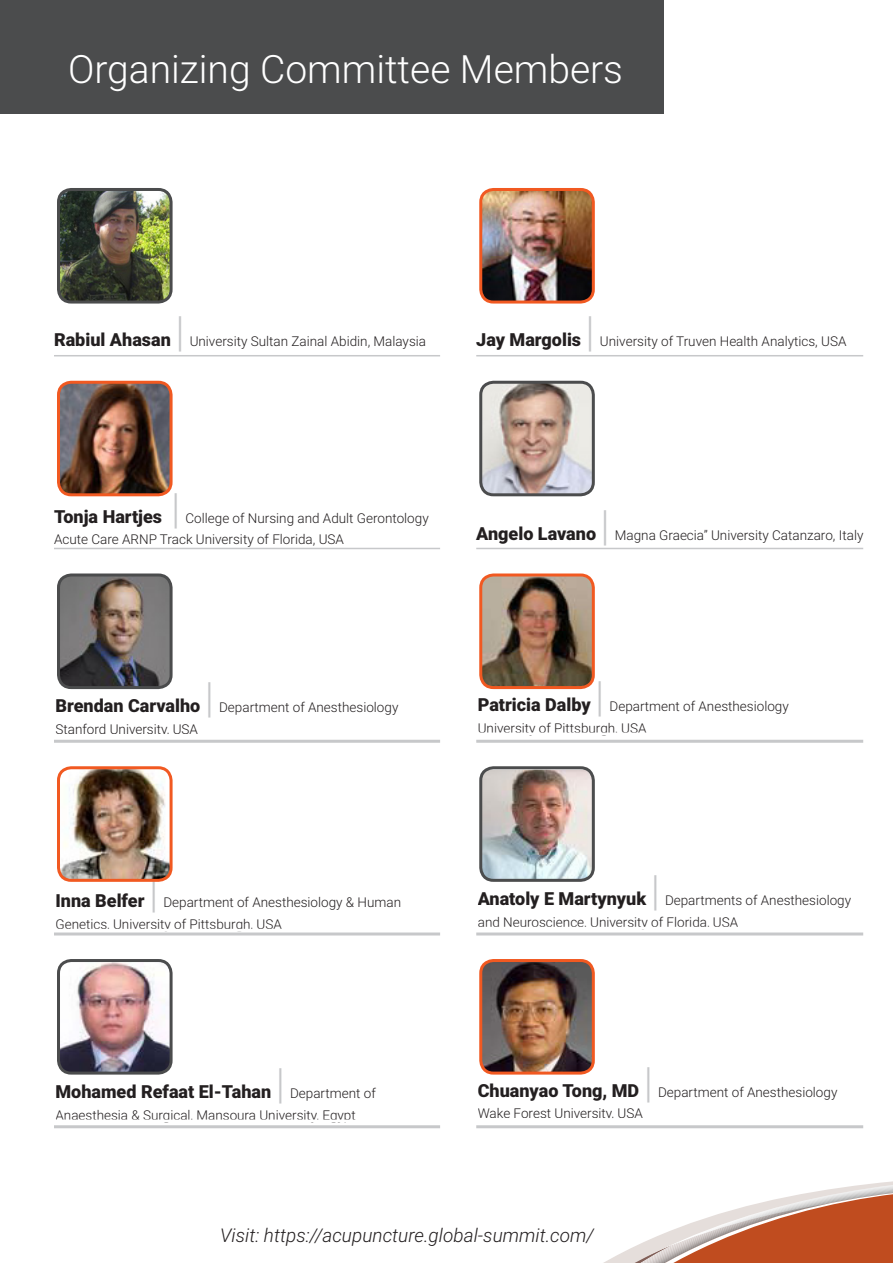
<style>
.page{position:relative;width:893px;height:1263px;background:#fff}
.page>*{position:absolute;margin:0;border:0;box-sizing:border-box;transform-origin:0 0}
.t1{font:300 41.85px "Roboto";color:#c7c8ca}
.t2{font:300 39px "Roboto";color:#fff}
.t3{font:italic 300 18.9px "Roboto";color:#231f20}
.t4{font:900 18px "Roboto";color:#231f20}
.t5{font:300 13.5px/21.6px "Roboto";color:#231f20}
</style>
<div class="page">
<div style="left:0;top:0;width:663px;height:114px;background:#4b4c4d"></div>
<img style="left:58px;top:192px;width:111px;height:108px">
<div style="left:57px;top:188px;width:116px;height:116px;border:3px solid #4b4c4d;border-radius:13px"></div>
<hr style="left:54px;top:355px;width:386px;height:1px;background:#c7c8ca">
<img style="left:483px;top:192px;width:108px;height:108px">
<div style="left:479px;top:188px;width:116px;height:116px;border:3px solid #f15921;border-radius:13px"></div>
<hr style="left:476px;top:355px;width:387px;height:1px;background:#c7c8ca">
<img style="left:58px;top:382px;width:111px;height:113px">
<div style="left:57px;top:381px;width:116px;height:115px;border:3px solid #f15921;border-radius:13px"></div>
<hr style="left:54px;top:548px;width:386px;height:1px;background:#c7c8ca">
<img style="left:483px;top:382px;width:108px;height:113px">
<div style="left:479px;top:381px;width:116px;height:115px;border:3px solid #4b4c4d;border-radius:13px"></div>
<hr style="left:476px;top:548px;width:387px;height:1px;background:#c7c8ca">
<img style="left:61px;top:577px;width:108px;height:108px">
<div style="left:57px;top:573px;width:116px;height:116px;border:3px solid #4b4c4d;border-radius:13px"></div>
<hr style="left:54px;top:740px;width:386px;height:3px;background:#c7c8ca">
<img style="left:483px;top:577px;width:108px;height:108px">
<div style="left:479px;top:573px;width:116px;height:116px;border:3px solid #f15921;border-radius:13px"></div>
<hr style="left:476px;top:740px;width:387px;height:3px;background:#c7c8ca">
<img style="left:61px;top:770px;width:108px;height:108px">
<div style="left:57px;top:766px;width:116px;height:116px;border:3px solid #f15921;border-radius:13px"></div>
<hr style="left:54px;top:932px;width:386px;height:3px;background:#c7c8ca">
<img style="left:483px;top:770px;width:108px;height:108px">
<div style="left:479px;top:766px;width:116px;height:116px;border:3px solid #4b4c4d;border-radius:13px"></div>
<hr style="left:476px;top:932px;width:387px;height:3px;background:#c7c8ca">
<img style="left:58px;top:963px;width:111px;height:110px">
<div style="left:57px;top:959px;width:116px;height:115px;border:3px solid #4b4c4d;border-radius:13px"></div>
<hr style="left:54px;top:1125px;width:386px;height:3px;background:#c7c8ca">
<svg style="left:486px;top:1067px;width:108px;height:8px"></svg>
<img style="left:483px;top:963px;width:110px;height:110px">
<div style="left:479px;top:959px;width:116px;height:115px;border:3px solid #f15921;border-radius:13px"></div>
<hr style="left:476px;top:1125px;width:387px;height:3px;background:#c7c8ca">
<svg style="left:603px;top:1181px;width:290px;height:82px"></svg>
<p class="t2" style="left:68px;top:42px;width:556px">Organizing Committee Members</p>
<p class="t4" style="left:54px;top:327px;width:118px">Rabiul Ahasan</p>
<p class="t1" style="left:175px;top:302px;width:11px">|</p>
<p class="t5" style="left:190px;top:330px;width:238px">University Sultan Zainal Abidin, Malaysia</p>
<p class="t4" style="left:476px;top:327px;width:106px">Jay Margolis</p>
<p class="t1" style="left:586px;top:302px;width:11px">|</p>
<p class="t5" style="left:600px;top:330px;width:248px">University of Truven Health Analytics, USA</p>
<p class="t1" style="left:171px;top:479px;width:11px">|</p>
<p class="t4" style="left:54px;top:504px;width:110px">Tonja Hartjes</p>
<p class="t5" style="left:54px;top:507px;width:376px;text-indent:131px">College of Nursing and Adult Gerontology<br>Acute Care ARNP Track University of Florida, USA</p>
<p class="t4" style="left:476px;top:521px;width:121px">Angelo Lavano</p>
<p class="t1" style="left:601px;top:496px;width:11px">|</p>
<p class="t5" style="left:615px;top:524px;width:250px">Magna Graecia” University Catanzaro, Italy</p>
<p class="t4" style="left:56px;top:693px;width:146px">Brendan Carvalho</p>
<p class="t5" style="left:56px;top:718px;width:144px">Stanford University, USA</p>
<p class="t1" style="left:205px;top:668px;width:11px">|</p>
<p class="t5" style="left:219px;top:696px;width:181px">Department of Anesthesiology</p>
<p class="t1" style="left:595px;top:667px;width:11px">|</p>
<p class="t4" style="left:478px;top:692px;width:114px">Patricia Dalby</p>
<p class="t5" style="left:609px;top:695px;width:181px">Department of Anesthesiology</p>
<p class="t5" style="left:478px;top:716px;width:170px">University of Pittsburgh, USA</p>
<p class="t1" style="left:651px;top:861px;width:11px">|</p>
<p class="t1" style="left:149px;top:863px;width:11px">|</p>
<p class="t5" style="left:56px;top:891px;width:347px;text-indent:108px">Department of Anesthesiology &amp; Human<br>Genetics, University of Pittsburgh, USA</p>
<p class="t4" style="left:478px;top:886px;width:170px">Anatoly E Martynyuk</p>
<p class="t4" style="left:56px;top:888px;width:91px">Inna Belfer</p>
<p class="t5" style="left:478px;top:889px;width:375px;text-indent:187px">Departments of Anesthesiology and Neuroscience, University of Florida, USA</p>
<p class="t1" style="left:644px;top:1052px;width:11px">|</p>
<p class="t1" style="left:276px;top:1054px;width:11px">|</p>
<p class="t5" style="left:56px;top:1082px;width:322px;text-indent:235px">Department of<br>Anaesthesia &amp; Surgical, Mansoura University, Egypt</p>
<p class="t4" style="left:478px;top:1077px;width:163px">Chuanyao Tong, MD</p>
<p class="t4" style="left:56px;top:1079px;width:217px">Mohamed Refaat El-Tahan</p>
<p class="t5" style="left:478px;top:1102px;width:167px">Wake Forest University, USA</p>
<p class="t5" style="left:658px;top:1080px;width:181px">Department of Anesthesiology</p>
<p class="t3" style="left:220px;top:1222px;width:375px">Visit: https://acupuncture.global-summit.com/</p>
</div>
